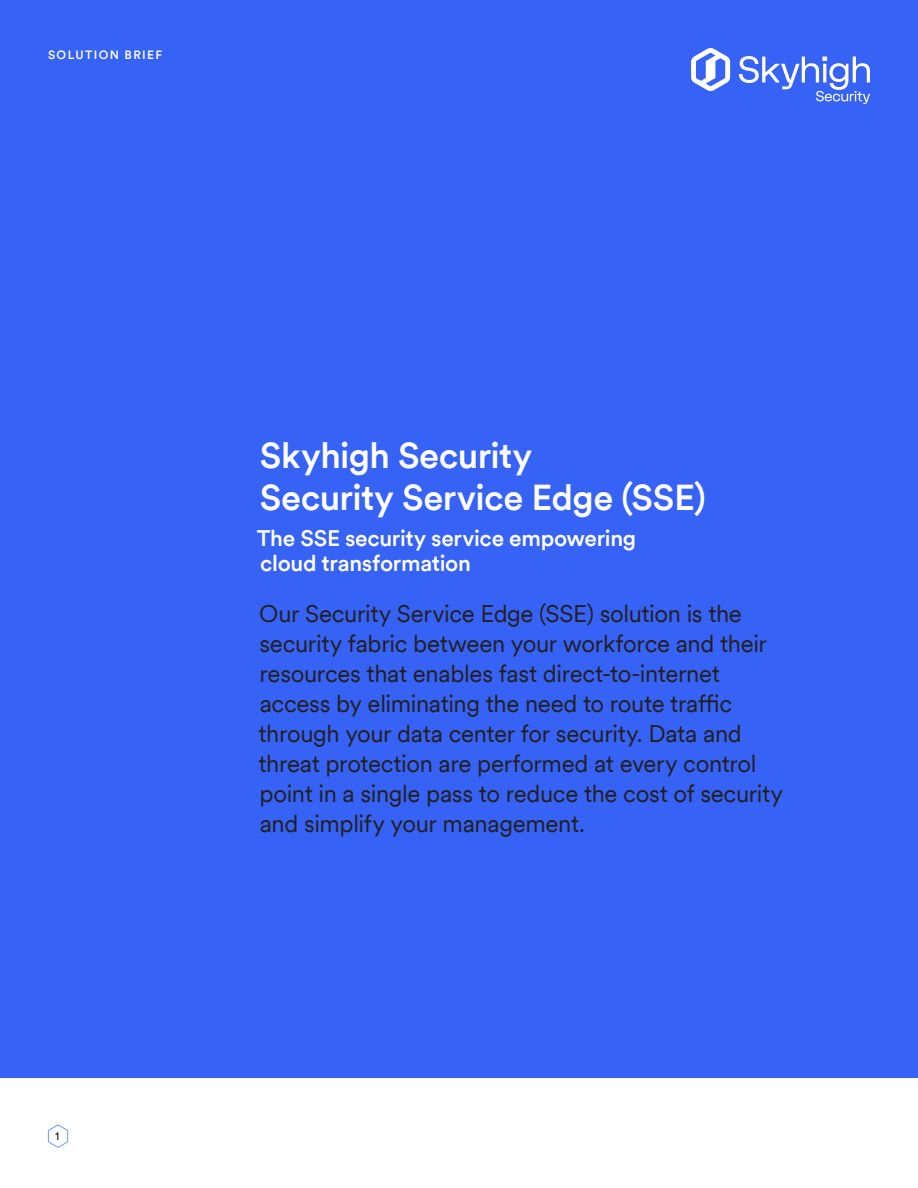
<style>
.page{position:relative;width:918px;height:1188px;background:#fff}
.page>*{position:absolute;margin:0;border:0;box-sizing:border-box;transform-origin:0 0}
.Heading_2__24_28{font:500 36px "Circular XXTT";letter-spacing:-.015em;color:#fff}
.Large_Copy__16_20{font:24px/30px "Circular XXTT";letter-spacing:-.015em;color:#231f20}
.Heading_4__16_20{font:500 22.5px/25.5px "Circular XXTT";letter-spacing:-.015em;color:#fff}
.t1{font:500 12px "Circular XXTT";letter-spacing:.115em;color:#fff}
.t2{font:12px "Circular XXTT";color:#231f20}
</style>
<div class="page">
<div style="left:0;top:0;width:918px;height:1078px;background:#3663f5"></div>
<svg style="left:691px;top:48px;width:39px;height:43px"></svg>
<svg style="left:739px;top:56px;width:131px;height:48px"></svg>
<svg style="left:48px;top:1124px;width:20px;height:24px"></svg>
<p class="t1" style="left:48px;top:47px;width:116px">SOLUTION BRIEF</p>
<p class="t2" style="left:55px;top:1128px;width:6px">1</p>
<p class="Heading_2__24_28" style="left:260px;top:431px;width:274px">Skyhigh Security</p>
<p class="Heading_2__24_28" style="left:260px;top:473px;width:448px">Security Service Edge (SSE)</p>
<p class="Heading_4__16_20" style="left:257px;top:524px;width:381px">The SSE security service empowering cloud transformation</p>
<p class="Large_Copy__16_20" style="left:259px;top:597px;width:526px">Our Security Service Edge (SSE) solution is the security fabric between your workforce and their resources that enables fast direct-to-internet access by eliminating the need to route traffic through your data center for security. Data and threat protection are performed at every control point in a single pass to reduce the cost of security and simplify your management.</p>
</div>
